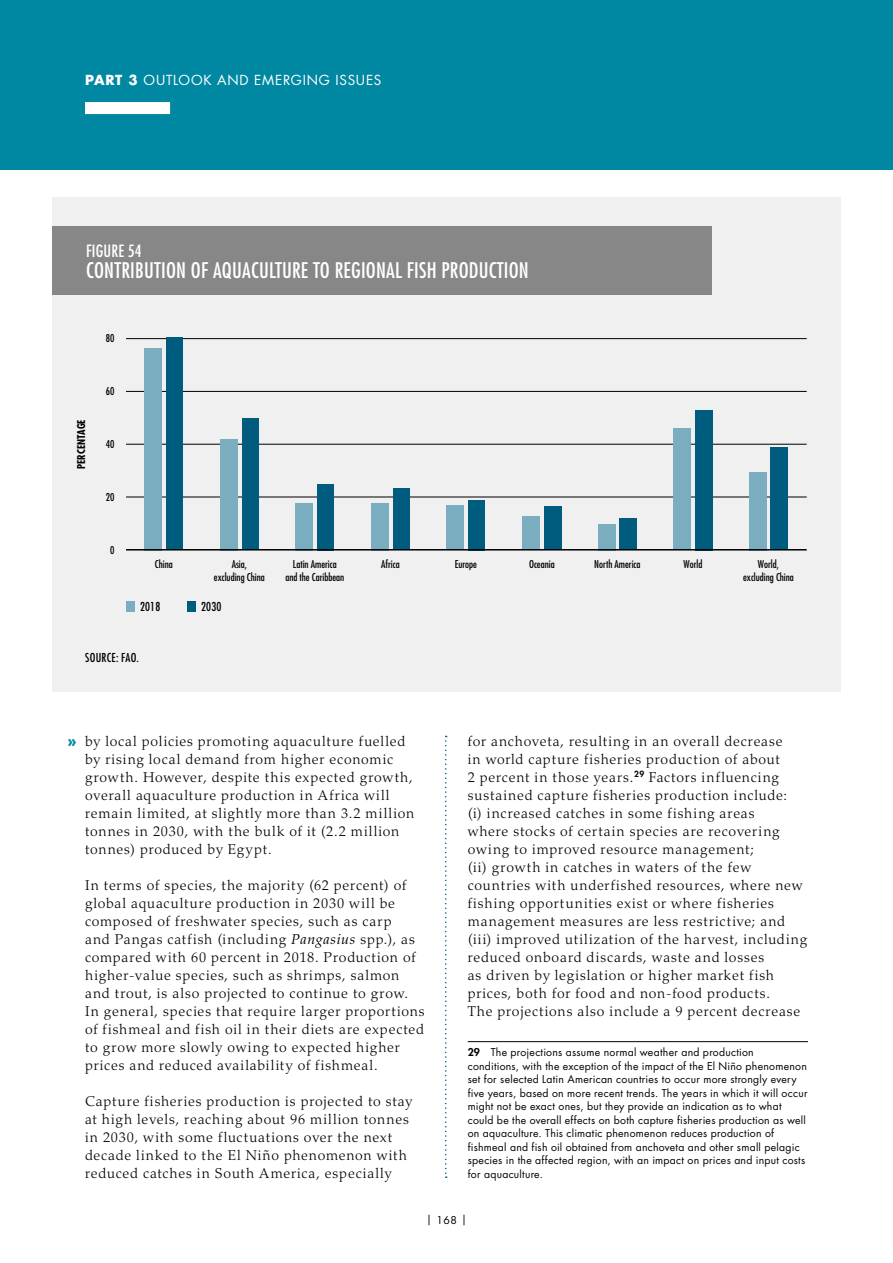
<style>
.page{position:relative;width:893px;height:1263px;background:#fff}
.page>*{position:absolute;margin:0;border:0;box-sizing:border-box;transform-origin:0 0}
.t1{font:condensed 21px "Futura Std";letter-spacing:.01em;color:#fff}
.t2{font:condensed 16.5px "Futura Std";letter-spacing:.01em;color:#fff}
.t3{font:800 16.5px "Futura Std";color:#0088a2}
.t4{font:300 14.25px/18px "Palatino LT Std";letter-spacing:.055em;color:#000}
.t5{font:13.5px "Futura Std";letter-spacing:.06em;color:#fff}
.t6{font:condensed 12px "Futura Std";letter-spacing:.02em;color:#000}
.t7{font:10.5px/13.5px "Futura Std";letter-spacing:.025em;color:#000}
.t8{font:condensed 10.5px/12.6px "Futura Std";color:#000;text-align:center}
.t9{font:700 condensed 10.5px "Futura Std";color:#000}
.s1{font-weight:700}
.s2{font-weight:400;font-style:italic}
.s3{font-weight:800}
</style>
<div class="page">
<div style="left:0;top:0;width:893px;height:170px;background:#0088a2"></div>
<div style="left:85px;top:102px;width:85px;height:12px;background:#fff"></div>
<hr style="left:468px;top:1041px;width:340px;height:1px;background:#000">
<div style="left:52px;top:198px;width:789px;height:494px;background:#f0f0f0"></div>
<div style="left:52px;top:226px;width:660px;height:68px;background:#878787"></div>
<div style="left:126px;top:601px;width:9px;height:11px;background:#7aadbf"></div>
<div style="left:187px;top:601px;width:9px;height:11px;background:#005c7e"></div>
<hr style="left:126px;top:497px;width:681px;height:1px;background:#000">
<hr style="left:126px;top:444px;width:681px;height:1px;background:#000">
<hr style="left:126px;top:391px;width:681px;height:1px;background:#000">
<hr style="left:126px;top:338px;width:681px;height:1px;background:#000">
<div style="left:145px;top:348px;width:17px;height:202px;background:#7aadbf"></div>
<div style="left:167px;top:338px;width:16px;height:212px;background:#005c7e"></div>
<div style="left:220px;top:439px;width:17px;height:111px;background:#7aadbf"></div>
<div style="left:242px;top:418px;width:16px;height:132px;background:#005c7e"></div>
<div style="left:296px;top:503px;width:17px;height:47px;background:#7aadbf"></div>
<div style="left:318px;top:484px;width:16px;height:66px;background:#005c7e"></div>
<div style="left:371px;top:503px;width:18px;height:47px;background:#7aadbf"></div>
<div style="left:393px;top:488px;width:16px;height:62px;background:#005c7e"></div>
<div style="left:447px;top:506px;width:17px;height:44px;background:#7aadbf"></div>
<div style="left:469px;top:500px;width:16px;height:50px;background:#005c7e"></div>
<div style="left:522px;top:516px;width:18px;height:34px;background:#7aadbf"></div>
<div style="left:544px;top:506px;width:17px;height:44px;background:#005c7e"></div>
<div style="left:598px;top:524px;width:17px;height:26px;background:#7aadbf"></div>
<div style="left:620px;top:518px;width:17px;height:32px;background:#005c7e"></div>
<div style="left:673px;top:428px;width:18px;height:122px;background:#7aadbf"></div>
<div style="left:695px;top:410px;width:17px;height:140px;background:#005c7e"></div>
<div style="left:749px;top:472px;width:17px;height:78px;background:#7aadbf"></div>
<div style="left:771px;top:447px;width:17px;height:103px;background:#005c7e"></div>
<hr style="left:126px;top:549px;width:681px;height:1px;background:#000">
<svg style="left:445px;top:736px;width:2px;height:442px"></svg>
<p class="t5" style="left:85px;top:71px;width:298px"><span class="s1">PART 3</span> OUTLOOK AND EMERGING ISSUES</p>
<p class="t2" style="left:86px;top:240px;width:57px">FIGURE 54</p>
<h1 class="t1" style="left:86px;top:257px;width:444px">CONTRIBUTION OF AQUACULTURE TO REGIONAL FISH PRODUCTION</h1>
<p class="t8" style="left:106px;top:332px;width:10px">80</p>
<p class="t9" style="left:75px;top:469px;width:51px;rotate:-90deg">PERCENTAGE</p>
<p class="t8" style="left:106px;top:385px;width:10px">60</p>
<p class="t8" style="left:106px;top:438px;width:10px">40</p>
<p class="t8" style="left:106px;top:491px;width:10px">20</p>
<p class="t8" style="left:110px;top:543px;width:6px">0</p>
<p class="t8" style="left:155px;top:558px;width:19px">China</p>
<p class="t8" style="left:214px;top:558px;width:52px">Asia,<br>excluding China</p>
<p class="t8" style="left:285px;top:558px;width:60px">Latin America<br>and the Caribbean</p>
<p class="t8" style="left:381px;top:558px;width:20px">Africa</p>
<p class="t8" style="left:455px;top:558px;width:24px">Europe</p>
<p class="t8" style="left:529px;top:558px;width:27px">Oceania</p>
<p class="t8" style="left:594px;top:558px;width:48px">North America</p>
<p class="t8" style="left:683px;top:558px;width:20px">World</p>
<p class="t8" style="left:743px;top:558px;width:52px">World, excluding China</p>
<p class="t6" style="left:140px;top:599px;width:22px">2018</p>
<p class="t6" style="left:201px;top:599px;width:22px">2030</p>
<p class="t6" style="left:85px;top:650px;width:56px">SOURCE: FAO.</p>
<p class="t3" style="left:67px;top:730px;width:11px">»</p>
<p class="t4" style="left:85px;top:732px;width:331px">by local policies promoting aquaculture fuelled by rising local demand from higher economic growth. However, despite this expected growth, overall aquaculture production in Africa will remain limited, at slightly more than 3.2 million tonnes in 2030, with the bulk of it (2.2 million tonnes) produced by Egypt.</p>
<p class="t4" style="left:85px;top:876px;width:341px">In terms of species, the majority (62 percent) of global aquaculture production in 2030 will be composed of freshwater species, such as carp<br>and Pangas catfish (including <span class="s2">Pangasius</span> spp.), as compared with 60 percent in 2018. Production of higher-value species, such as shrimps, salmon and trout, is also projected to continue to grow.<br>In general, species that require larger proportions of fishmeal and fish oil in their diets are expected to grow more slowly owing to expected higher prices and reduced availability of fishmeal.</p>
<p class="t4" style="left:85px;top:1092px;width:329px">Capture fisheries production is projected to stay at high levels, reaching about 96 million tonnes in 2030, with some fluctuations over the next decade linked to the El Niño phenomenon with reduced catches in South America, especially</p>
<p class="t4" style="left:468px;top:732px;width:341px">for anchoveta, resulting in an overall decrease<br>in world capture fisheries production of about<br>2 percent in those years.<sup>29</sup> Factors influencing sustained capture fisheries production include:<br>(i) increased catches in some fishing areas<br>where stocks of certain species are recovering owing to improved resource management;<br>(ii) growth in catches in waters of the few countries with underfished resources, where new fishing opportunities exist or where fisheries management measures are less restrictive; and (iii) improved utilization of the harvest, including reduced onboard discards, waste and losses<br>as driven by legislation or higher market fish prices, both for food and non-food products.<br>The projections also include a 9 percent decrease</p>
<p class="t7" style="left:468px;top:1046px;width:341px"><span class="s3">29</span> The projections assume normal weather and production conditions, with the exception of the impact of the El Niño phenomenon set for selected Latin American countries to occur more strongly every five years, based on more recent trends. The years in which it will occur might not be exact ones, but they provide an indication as to what could be the overall effects on both capture fisheries production as well on aquaculture. This climatic phenomenon reduces production of fishmeal and fish oil obtained from anchoveta and other small pelagic species in the affected region, with an impact on prices and input costs for aquaculture.</p>
<p class="t7" style="left:426px;top:1214px;width:42px">| 168 |</p>
</div>
